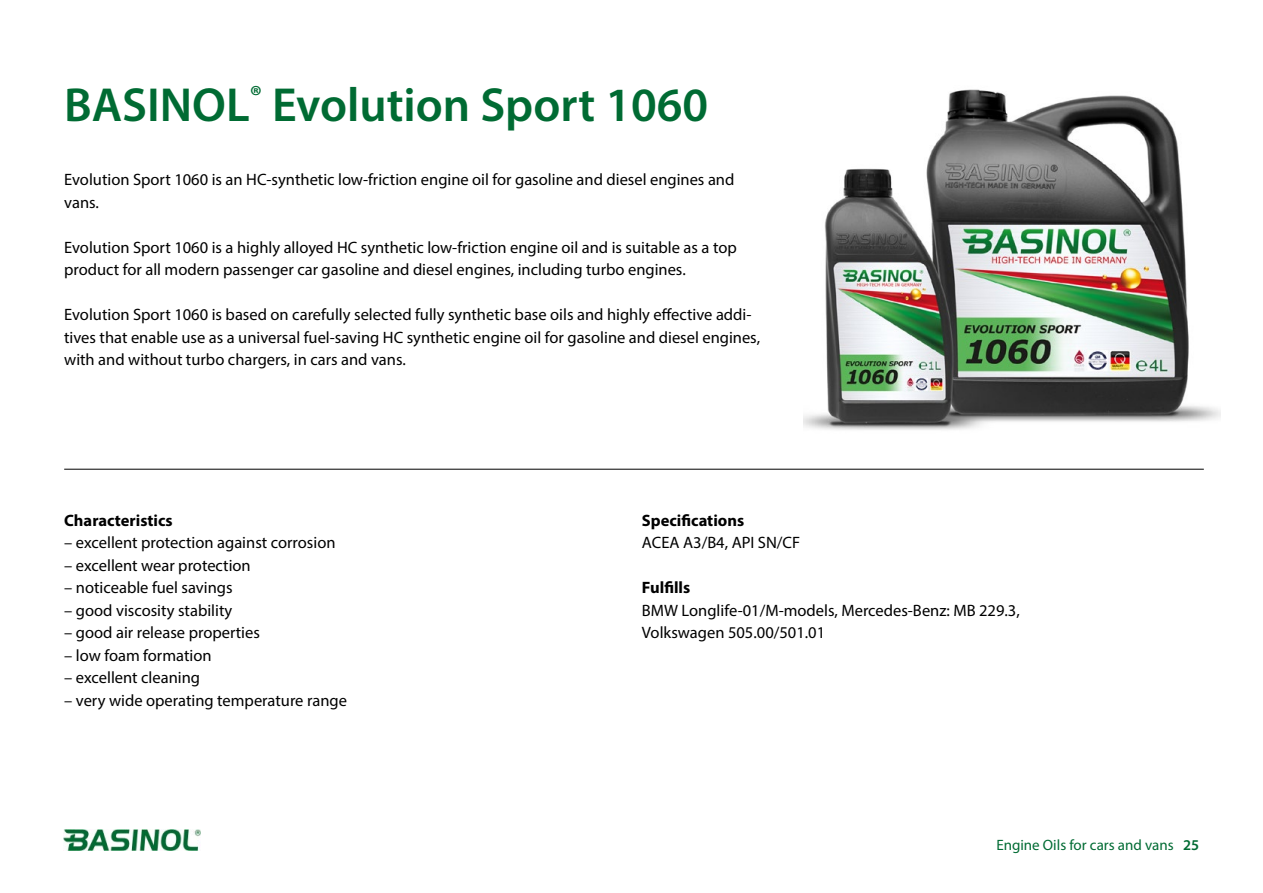
<style>
.page{position:relative;width:1263px;height:893px;background:#fff}
.page>*{position:absolute;margin:0;border:0;box-sizing:border-box;transform-origin:0 0}
.t1{font:600 48px "Myriad Pro";color:#006b33}
.t2{font:16.5px/22.5px "Myriad Pro";color:#000}
.t3{font:700 16.5px "Myriad Pro";color:#000}
.t4{font:15px "Myriad Pro";color:#006b33}
.s1{font-weight:600}
</style>
<div class="page">
<img style="left:803px;top:89px;width:417px;height:380px">
<hr style="left:64px;top:469px;width:1140px;height:1px;background:#000">
<img style="left:64px;top:830px;width:136px;height:20px">
<h1 class="t1" style="left:64px;top:74px;width:646px">BASINOL<sup>®</sup> Evolution Sport 1060</h1>
<p class="t2" style="left:64px;top:168px;width:672px">Evolution Sport 1060 is an HC-synthetic low-friction engine oil for gasoline and diesel engines and vans.</p>
<p class="t2" style="left:64px;top:236px;width:674px">Evolution Sport 1060 is a highly alloyed HC synthetic low-friction engine oil and is suitable as a top product for all modern passenger car gasoline and diesel engines, including turbo engines.</p>
<p class="t2" style="left:64px;top:303px;width:697px">Evolution Sport 1060 is based on carefully selected fully synthetic base oils and highly effective addi&shy;tives that enable use as a universal fuel-saving HC synthetic engine oil for gasoline and diesel engines, with and without turbo chargers, in cars and vans.</p>
<p class="t3" style="left:64px;top:509px;width:110px">Characteristics</p>
<p class="t2" style="left:64px;top:531px;width:273px">– excellent protection against corrosion</p>
<p class="t2" style="left:64px;top:553px;width:188px">– excellent wear protection</p>
<p class="t2" style="left:64px;top:576px;width:170px">– noticeable fuel savings</p>
<p class="t2" style="left:64px;top:599px;width:170px">– good viscosity stability</p>
<p class="t2" style="left:64px;top:621px;width:197px">– good air release properties</p>
<p class="t2" style="left:64px;top:644px;width:149px">– low foam formation</p>
<p class="t2" style="left:64px;top:666px;width:137px">– excellent cleaning</p>
<p class="t2" style="left:64px;top:689px;width:284px">– very wide operating temperature range</p>
<p class="t3" style="left:642px;top:509px;width:104px">Specifications</p>
<p class="t2" style="left:642px;top:531px;width:160px">ACEA A3/B4, API SN/CF</p>
<p class="t3" style="left:642px;top:577px;width:50px">Fulfills</p>
<p class="t2" style="left:642px;top:599px;width:379px">BMW Longlife-01/M-models, Mercedes-Benz: MB 229.3,<br>Volkswagen 505.00/501.01</p>
<p class="t4" style="left:996px;top:836px;width:204px">Engine Oils for cars and vans <span class="s1">25</span></p>
</div>
